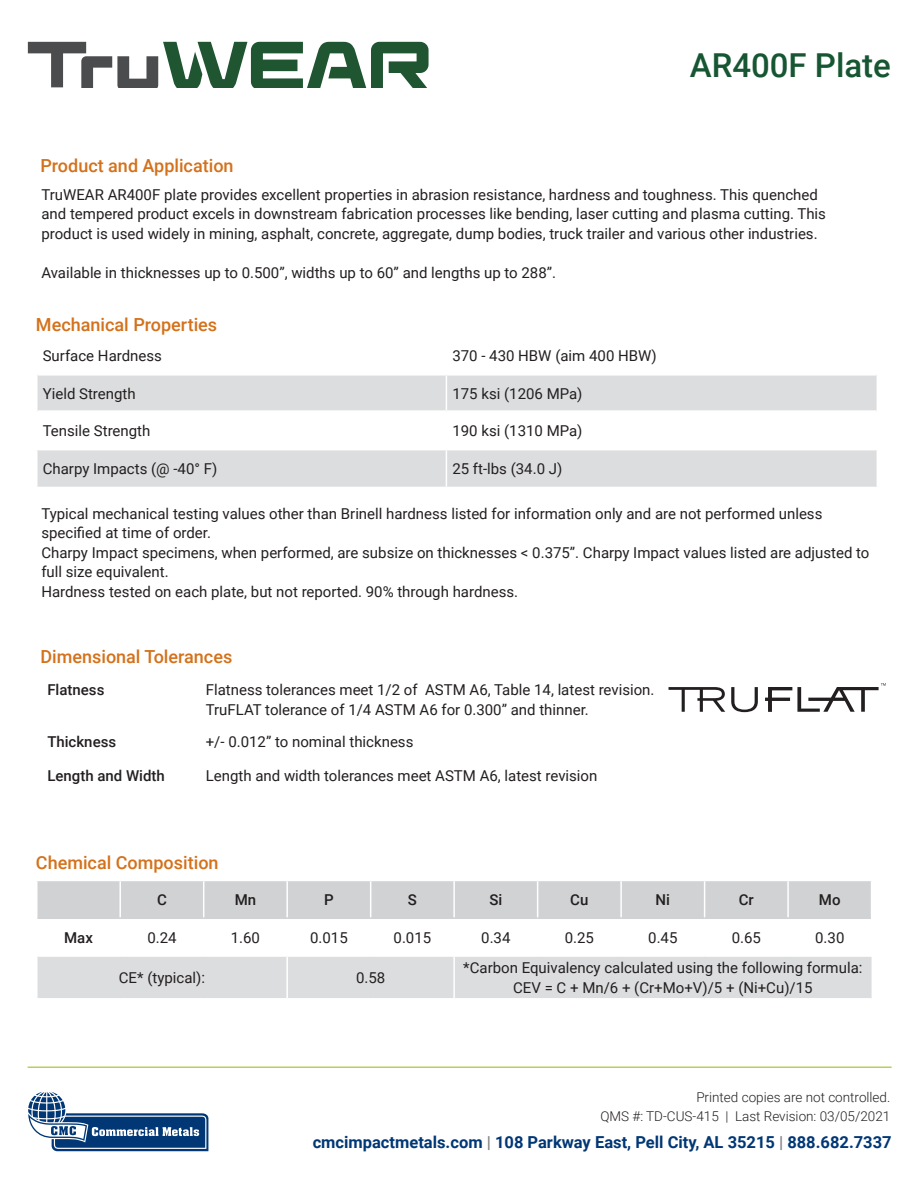
<style>
.page{position:relative;width:918px;height:1188px;background:#fff}
.page>*{position:absolute;margin:0;border:0;box-sizing:border-box;transform-origin:0 0}
.t1{font:500 33px "Roboto";color:#175632}
.t2{font:500 18px "Roboto";color:#d4711a}
.t3{font:700 16.5px "Roboto";color:#013775}
.t4{font:15px/19.5px "Roboto";color:#231f20}
.t5{font:500 15px "Roboto";color:#231f20}
.t6{font:300 13.5px/18.9px "Roboto";color:#231f20;text-align:right}
.s1{color:#808285}
</style>
<div class="page">
<svg style="left:28px;top:1091px;width:180px;height:60px"></svg>
<hr style="left:28px;top:1066px;width:864px;height:2px;background:#b9d053">
<svg style="left:28px;top:42px;width:401px;height:45px"></svg>
<svg style="left:38px;top:376px;width:839px;height:111px;fill:#dcdddf"></svg>
<hr style="left:446px;top:376px;width:1px;height:34px;background:#fff">
<hr style="left:446px;top:413px;width:1px;height:36px;background:#fff">
<hr style="left:36px;top:449px;width:410px;height:1px;background:#fff">
<hr style="left:446px;top:449px;width:432px;height:1px;background:#fff">
<hr style="left:446px;top:450px;width:1px;height:37px;background:#fff">
<hr style="left:38px;top:410px;width:408px;height:3px;background:#fff">
<hr style="left:446px;top:410px;width:431px;height:3px;background:#fff">
<div style="left:38px;top:881px;width:833px;height:37px;background:#d1d2d4"></div>
<div style="left:38px;top:957px;width:834px;height:41px;background:#dcdddf"></div>
<hr style="left:119px;top:881px;width:2px;height:37px;background:#fff">
<hr style="left:203px;top:881px;width:1px;height:37px;background:#fff">
<hr style="left:286px;top:881px;width:2px;height:37px;background:#fff">
<hr style="left:370px;top:881px;width:1px;height:37px;background:#fff">
<hr style="left:453px;top:881px;width:2px;height:37px;background:#fff">
<hr style="left:537px;top:881px;width:1px;height:37px;background:#fff">
<hr style="left:620px;top:881px;width:2px;height:37px;background:#fff">
<hr style="left:704px;top:881px;width:1px;height:37px;background:#fff">
<hr style="left:787px;top:881px;width:2px;height:37px;background:#fff">
<hr style="left:286px;top:957px;width:2px;height:41px;background:#fff">
<hr style="left:453px;top:957px;width:2px;height:41px;background:#fff">
<hr style="left:38px;top:918px;width:82px;height:1px;background:#d1d2d4">
<hr style="left:120px;top:918px;width:84px;height:1px;background:#d1d2d4">
<hr style="left:204px;top:918px;width:83px;height:1px;background:#d1d2d4">
<hr style="left:287px;top:918px;width:84px;height:1px;background:#d1d2d4">
<hr style="left:371px;top:918px;width:83px;height:1px;background:#d1d2d4">
<hr style="left:454px;top:918px;width:84px;height:1px;background:#d1d2d4">
<hr style="left:538px;top:918px;width:83px;height:1px;background:#d1d2d4">
<hr style="left:621px;top:918px;width:84px;height:1px;background:#d1d2d4">
<hr style="left:705px;top:918px;width:83px;height:1px;background:#d1d2d4">
<hr style="left:788px;top:918px;width:83px;height:1px;background:#d1d2d4">
<svg style="left:669px;top:687px;width:56px;height:25px"></svg>
<svg style="left:731px;top:687px;width:27px;height:25px"></svg>
<svg style="left:765px;top:683px;width:121px;height:29px"></svg>
<p class="t2" style="left:40px;top:153px;width:195px">Product and Application</p>
<h1 class="t1" style="left:690px;top:42px;width:203px">AR400F Plate</h1>
<p class="t4" style="left:41px;top:184px;width:786px">TruWEAR AR400F plate provides excellent properties in abrasion resistance, hardness and toughness. This quenched and tempered product excels in downstream fabrication processes like bending, laser cutting and plasma cutting. This product is used widely in mining, asphalt, concrete, aggregate, dump bodies, truck trailer and various other industries.</p>
<p class="t4" style="left:41px;top:262px;width:516px">Available in thicknesses up to 0.500”, widths up to 60” and lengths up to 288”.</p>
<p class="t2" style="left:36px;top:312px;width:183px">Mechanical Properties</p>
<p class="t4" style="left:43px;top:345px;width:121px">Surface Hardness</p>
<p class="t4" style="left:452px;top:345px;width:206px">370 - 430 HBW (aim 400 HBW)</p>
<p class="t4" style="left:43px;top:383px;width:94px">Yield Strength</p>
<p class="t4" style="left:452px;top:383px;width:132px">175 ksi (1206 MPa)</p>
<p class="t4" style="left:43px;top:421px;width:109px">Tensile Strength</p>
<p class="t4" style="left:452px;top:421px;width:132px">190 ksi (1310 MPa)</p>
<p class="t4" style="left:43px;top:459px;width:176px">Charpy Impacts (@ -40° F)</p>
<p class="t4" style="left:452px;top:459px;width:111px">25 ft-lbs (34.0 J)</p>
<p class="t4" style="left:41px;top:503px;width:783px">Typical mechanical testing values other than Brinell hardness listed for information only and are not performed unless specified at time of order.</p>
<p class="t4" style="left:41px;top:542px;width:830px">Charpy Impact specimens, when performed, are subsize on thicknesses &lt; 0.375”. Charpy Impact values listed are adjusted to full size equivalent.</p>
<p class="t4" style="left:41px;top:581px;width:478px">Hardness tested on each plate, but not reported. 90% through hardness.</p>
<p class="t2" style="left:40px;top:644px;width:193px">Dimensional Tolerances</p>
<p class="t5" style="left:47px;top:679px;width:59px">Flatness</p>
<p class="t4" style="left:206px;top:680px;width:450px">Flatness tolerances meet 1/2 of ASTM A6, Table 14, latest revision.<br>TruFLAT tolerance of 1/4 ASTM A6 for 0.300” and thinner.</p>
<p class="t5" style="left:47px;top:731px;width:70px">Thickness</p>
<p class="t4" style="left:206px;top:732px;width:209px">+/- 0.012” to nominal thickness</p>
<p class="t5" style="left:47px;top:765px;width:119px">Length and Width</p>
<p class="t4" style="left:206px;top:765px;width:393px">Length and width tolerances meet ASTM A6, latest revision</p>
<p class="t2" style="left:36px;top:850px;width:184px">Chemical Composition</p>
<p class="t5" style="left:157px;top:889px;width:11px">C</p>
<p class="t5" style="left:235px;top:889px;width:23px">Mn</p>
<p class="t5" style="left:324px;top:889px;width:11px">P</p>
<p class="t5" style="left:408px;top:889px;width:11px">S</p>
<p class="t5" style="left:489px;top:889px;width:14px">Si</p>
<p class="t5" style="left:570px;top:889px;width:20px">Cu</p>
<p class="t5" style="left:656px;top:889px;width:16px">Ni</p>
<p class="t5" style="left:739px;top:889px;width:17px">Cr</p>
<p class="t5" style="left:819px;top:889px;width:23px">Mo</p>
<p class="t5" style="left:64px;top:927px;width:30px">Max</p>
<p class="t4" style="left:147px;top:927px;width:31px">0.24</p>
<p class="t4" style="left:231px;top:927px;width:31px">1.60</p>
<p class="t4" style="left:310px;top:927px;width:39px">0.015</p>
<p class="t4" style="left:394px;top:927px;width:39px">0.015</p>
<p class="t4" style="left:481px;top:927px;width:31px">0.34</p>
<p class="t4" style="left:565px;top:927px;width:31px">0.25</p>
<p class="t4" style="left:648px;top:927px;width:31px">0.45</p>
<p class="t4" style="left:732px;top:927px;width:31px">0.65</p>
<p class="t4" style="left:815px;top:927px;width:31px">0.30</p>
<p class="t4" style="left:119px;top:967px;width:88px">CE* (typical):</p>
<p class="t4" style="left:356px;top:967px;width:31px">0.58</p>
<p class="t4" style="left:463px;top:958px;width:401px">*Carbon Equivalency calculated using the following formula:</p>
<p class="t4" style="left:513px;top:977px;width:301px">CEV = C + Mn/6 + (Cr+Mo+V)/5 + (Ni+Cu)/15</p>
<p class="t6" style="left:600px;top:1087px;width:291px">Printed copies are not controlled.<br>QMS #: TD-CUS-415 | Last Revision: 03/05/2021</p>
<p class="t3" style="left:313px;top:1131px;width:580px">cmcimpactmetals.com <span class="s1">|</span> 108 Parkway East, Pell City, AL 35215 <span class="s1">|</span> 888.682.7337</p>
</div>
